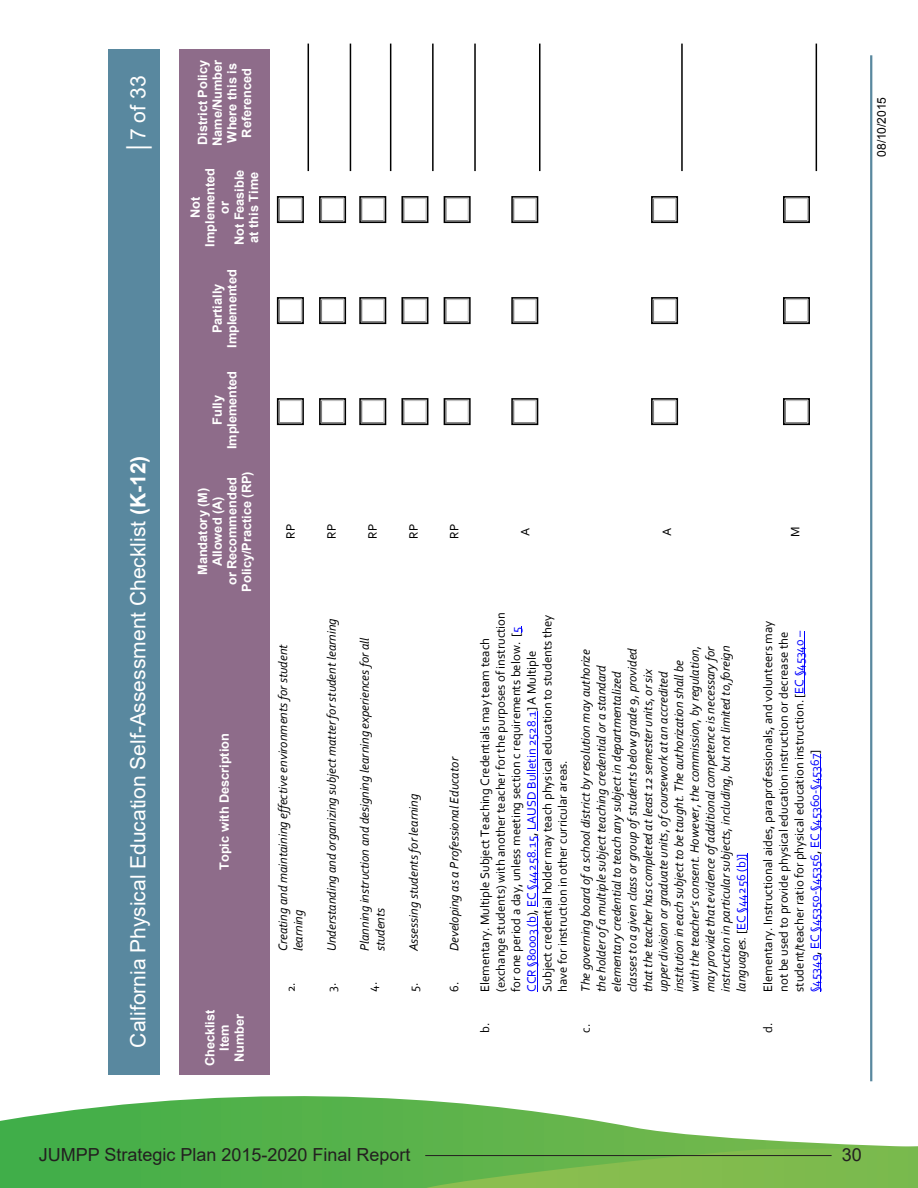
<style>
.page{position:relative;width:918px;height:1188px;background:#fff}
.page>*{position:absolute;margin:0;border:0;box-sizing:border-box;transform-origin:0 0}
.t1{font:21px "Arial";color:#fff}
.t2{font:18px "Arial";color:#231f20}
.t3{font:italic 12.75px/15.6px "Corbel";color:#000}
.t4{font:12.75px/15.6px "Corbel";color:#000}
.t5{font:700 12.75px/14.7px "Arial";letter-spacing:-.005em;color:#fff;text-align:center}
.t6{font:12px "Arial";letter-spacing:-.005em;color:#000}
.s1{font-weight:700}
.s2{font-style:normal}
.s3{color:#00f}
.s4{font-style:normal;color:#00f}
</style>
<div class="page">
<svg style="left:0;top:1096px;width:425px;height:92px;background:#5ab556"></svg>
<svg style="left:425px;top:1076px;width:493px;height:112px"></svg>
<hr style="left:425px;top:1155px;width:407px;height:1px;background:#231f20">
<div style="left:108px;top:57px;width:51px;height:1010px;background:#59889f"></div>
<div style="left:179px;top:1000px;width:91px;height:75px;background:#8e6c8a"></div>
<div style="left:179px;top:602px;width:91px;height:398px;background:#8e6c8a"></div>
<div style="left:179px;top:460px;width:91px;height:142px;background:#8e6c8a"></div>
<div style="left:179px;top:359px;width:91px;height:101px;background:#8e6c8a"></div>
<div style="left:179px;top:258px;width:91px;height:101px;background:#8e6c8a"></div>
<div style="left:179px;top:157px;width:91px;height:101px;background:#8e6c8a"></div>
<div style="left:179px;top:49px;width:91px;height:108px;background:#8e6c8a"></div>
<hr style="left:537px;top:916px;width:1px;height:76px;background:#00f">
<hr style="left:537px;top:836px;width:1px;height:71px;background:#00f">
<hr style="left:537px;top:711px;width:1px;height:119px;background:#00f">
<hr style="left:747px;top:853px;width:1px;height:77px;background:#00f">
<hr style="left:805px;top:631px;width:1px;height:63px;background:#00f">
<hr style="left:820px;top:955px;width:1px;height:37px;background:#00f">
<hr style="left:820px;top:854px;width:1px;height:95px;background:#00f">
<hr style="left:820px;top:754px;width:1px;height:94px;background:#00f">
<hr style="left:870px;top:55px;width:2px;height:1026px;background:#59889f">
<div style="left:277px;top:398px;width:27px;height:27px;border:2px solid #000"></div>
<div style="left:277px;top:297px;width:27px;height:27px;border:2px solid #000"></div>
<div style="left:277px;top:196px;width:27px;height:27px;border:2px solid #000"></div>
<div style="left:319px;top:398px;width:27px;height:27px;border:2px solid #000"></div>
<div style="left:319px;top:297px;width:27px;height:27px;border:2px solid #000"></div>
<div style="left:319px;top:196px;width:27px;height:27px;border:2px solid #000"></div>
<svg style="left:362px;top:401px;width:1px;height:21px"></svg>
<div style="left:359px;top:398px;width:27px;height:27px;border:2px solid #000"></div>
<svg style="left:362px;top:300px;width:1px;height:21px"></svg>
<div style="left:359px;top:297px;width:27px;height:27px;border:2px solid #000"></div>
<svg style="left:362px;top:199px;width:1px;height:21px"></svg>
<div style="left:359px;top:196px;width:27px;height:27px;border:2px solid #000"></div>
<svg style="left:404px;top:401px;width:1px;height:21px"></svg>
<div style="left:401px;top:398px;width:27px;height:27px;border:2px solid #000"></div>
<svg style="left:404px;top:300px;width:1px;height:21px"></svg>
<div style="left:401px;top:297px;width:27px;height:27px;border:2px solid #000"></div>
<svg style="left:404px;top:199px;width:1px;height:21px"></svg>
<div style="left:401px;top:196px;width:27px;height:27px;border:2px solid #000"></div>
<svg style="left:467px;top:401px;width:1px;height:21px"></svg>
<div style="left:444px;top:398px;width:27px;height:27px;border:2px solid #000"></div>
<svg style="left:467px;top:300px;width:1px;height:21px"></svg>
<div style="left:444px;top:297px;width:27px;height:27px;border:2px solid #000"></div>
<svg style="left:467px;top:199px;width:1px;height:21px"></svg>
<div style="left:444px;top:196px;width:27px;height:27px;border:2px solid #000"></div>
<svg style="left:514px;top:401px;width:1px;height:21px"></svg>
<div style="left:511px;top:398px;width:27px;height:27px;border:2px solid #000"></div>
<svg style="left:514px;top:300px;width:1px;height:21px"></svg>
<div style="left:511px;top:297px;width:27px;height:27px;border:2px solid #000"></div>
<svg style="left:514px;top:199px;width:1px;height:21px"></svg>
<div style="left:511px;top:196px;width:27px;height:27px;border:2px solid #000"></div>
<div style="left:651px;top:398px;width:27px;height:27px;border:2px solid #000"></div>
<div style="left:651px;top:297px;width:27px;height:27px;border:2px solid #000"></div>
<div style="left:651px;top:196px;width:27px;height:27px;border:2px solid #000"></div>
<div style="left:783px;top:398px;width:27px;height:27px;border:2px solid #000"></div>
<div style="left:783px;top:297px;width:27px;height:27px;border:2px solid #000"></div>
<div style="left:783px;top:196px;width:27px;height:27px;border:2px solid #000"></div>
<hr style="left:308px;top:44px;width:1px;height:127px;background:#000">
<hr style="left:350px;top:44px;width:1px;height:127px;background:#000">
<hr style="left:390px;top:44px;width:1px;height:127px;background:#000">
<hr style="left:432px;top:44px;width:2px;height:127px;background:#000">
<hr style="left:474px;top:44px;width:2px;height:127px;background:#000">
<hr style="left:539px;top:44px;width:2px;height:127px;background:#000">
<hr style="left:681px;top:44px;width:2px;height:127px;background:#000">
<hr style="left:816px;top:44px;width:1px;height:127px;background:#000">
<p class="t1" style="left:124px;top:153px;width:79px;rotate:-90deg">│7 of 33</p>
<p class="t1" style="left:124px;top:1048px;width:593px;rotate:-90deg">California Physical Education Self-Assessment Checklist <span class="s1">(K-12)</span></p>
<p class="t5" style="left:195px;top:146px;width:88px;rotate:-90deg">District Policy<br>Name/Number<br>Where this is<br>Referenced</p>
<p class="t5" style="left:188px;top:247px;width:80px;rotate:-90deg">Not<br>Implemented or<br>Not Feasible at this Time</p>
<p class="t5" style="left:210px;top:348px;width:80px;rotate:-90deg">Partially<br>Implemented</p>
<p class="t5" style="left:210px;top:449px;width:80px;rotate:-90deg">Fully<br>Implemented</p>
<p class="t5" style="left:195px;top:592px;width:122px;rotate:-90deg">Mandatory (M)<br>Allowed (A)<br>or Recommended<br>Policy/Practice (RP)</p>
<p class="t4" style="left:282px;top:539px;width:16px;rotate:-90deg">RP</p>
<p class="t5" style="left:217px;top:870px;width:138px;rotate:-90deg">Topic with Description</p>
<p class="t5" style="left:203px;top:1066px;width:58px;rotate:-90deg">Checklist<br>Item<br>Number</p>
<p class="t3" style="left:275px;top:951px;width:309px;rotate:-90deg">Creating and maintaining effective environments for student learning</p>
<p class="t4" style="left:282px;top:992px;width:11px;rotate:-90deg">2.</p>
<p class="t4" style="left:323px;top:539px;width:16px;rotate:-90deg">RP</p>
<p class="t3" style="left:323px;top:951px;width:335px;rotate:-90deg">Understanding and organizing subject matter for student learning</p>
<p class="t4" style="left:323px;top:992px;width:11px;rotate:-90deg">3.</p>
<p class="t4" style="left:364px;top:539px;width:16px;rotate:-90deg">RP</p>
<p class="t3" style="left:357px;top:951px;width:316px;rotate:-90deg">Planning instruction and designing learning experiences for all students</p>
<p class="t4" style="left:364px;top:992px;width:12px;rotate:-90deg">4.</p>
<p class="t4" style="left:405px;top:539px;width:16px;rotate:-90deg">RP</p>
<p class="t3" style="left:405px;top:951px;width:159px;rotate:-90deg">Assessing students for learning</p>
<p class="t4" style="left:405px;top:992px;width:11px;rotate:-90deg">5.</p>
<p class="t4" style="left:446px;top:539px;width:16px;rotate:-90deg">RP</p>
<p class="t4" style="left:517px;top:536px;width:10px;rotate:-90deg">A</p>
<p class="t4" style="left:659px;top:536px;width:10px;rotate:-90deg">A</p>
<p class="t4" style="left:787px;top:537px;width:12px;rotate:-90deg">M</p>
<p class="t3" style="left:446px;top:992px;width:237px;rotate:-90deg"><span class="s2">6.</span> Developing as a Professional Educator</p>
<p class="t4" style="left:477px;top:992px;width:381px;text-indent:-41px;rotate:-90deg">b. Elementary. Multiple Subject Teaching Credentials may team teach (exchange students) with another teacher for the purposes of instruction for one period a day, unless meeting section c requirements below. [<span class="s3">5<br>CCR §80003 (b</span>), <span class="s3">EC §44258.15</span>, <span class="s3">LAUSD Bulletin 2528.1</span>] A Multiple Subject credential holder may teach physical education to students they have for instruction in other curricular areas.</p>
<p class="t3" style="left:578px;top:992px;width:348px;rotate:-90deg">The governing board of a school district by resolution may authorize the holder of a multiple subject teaching credential or a standard elementary credential to teach any subject in departmentalized classes to a given class or group of students below grade 9, provided that the teacher has completed at least 12 semester units, or six upper division or graduate units, of coursework at an accredited institution in each subject to be taught. The authorization shall be with the teacher's consent. However, the commission, by regulation, may provide that evidence of additional competence is necessary for instruction in particular subjects, including, but not limited to,foreign languages. <span class="s2">[</span><span class="s4">EC §44256 (b)]</span></p>
<p class="t4" style="left:578px;top:1033px;width:10px;rotate:-90deg">c.</p>
<p class="t4" style="left:760px;top:992px;width:373px;text-indent:-41px;rotate:-90deg">d. Elementary. Instructional aides, paraprofessionals, and volunteers may not be used to provide physical education instruction or decrease the student/teacher ratio for physical education instruction. [<span class="s3">EC §45340 – §45349</span>, <span class="s3">EC §45350-§45356</span>, <span class="s3">EC §45360-§45367</span>]</p>
<p class="t6" style="left:874px;top:157px;width:61px;rotate:-90deg">08/10/2015</p>
<h2 class="t2" style="left:39px;top:1142px;width:373px">JUMPP Strategic Plan 2015-2020 Final Report</h2>
<h2 class="t2" style="left:842px;top:1142px;width:22px">30</h2>
</div>
